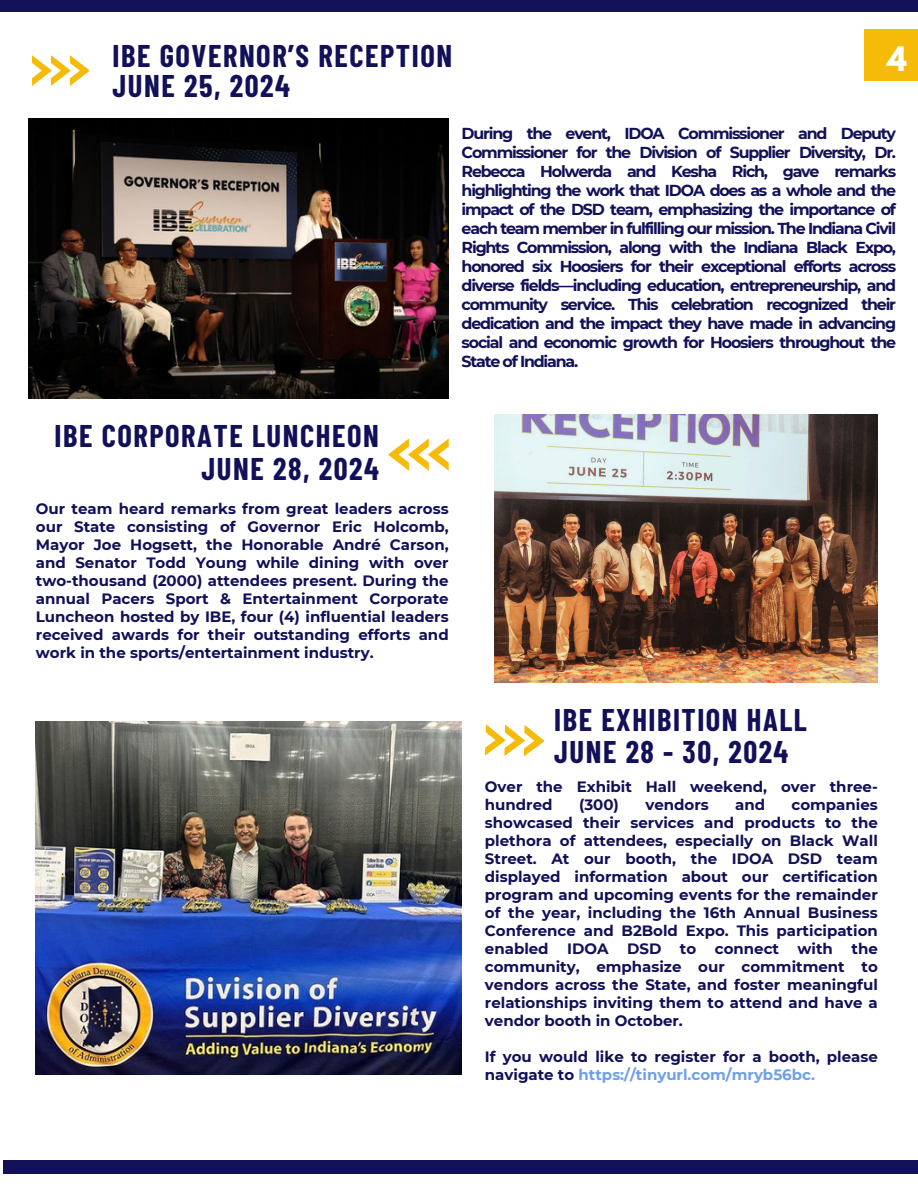
<style>
.page{position:relative;width:918px;height:1188px;background:#fff}
.page>*{position:absolute;margin:0;border:0;box-sizing:border-box;transform-origin:0 0}
.t1{font:700 30.6px/31.5px "Barlow Condensed";letter-spacing:.05em;color:#111059}
.t2{font:700 29.85px "League Spartan";color:#fff}
.t3{font:700 15.9px/19px "Montserrat";letter-spacing:-.075em;color:#111059;text-align:justify}
.t4{font:700 15px/18px "Montserrat";color:#111059}
.s1{color:#6f9fea}
</style>
<div class="page">
<svg style="left:32px;top:55px;width:58px;height:31px"></svg>
<div style="left:0;top:0;width:918px;height:12px;background:#111059"></div>
<div style="left:3px;top:1161px;width:915px;height:13px;background:#111059"></div>
<div style="left:864px;top:29px;width:54px;height:52px;background:#f6bb09"></div>
<svg style="left:485px;top:724px;width:59px;height:32px"></svg>
<svg style="left:388px;top:438px;width:61px;height:33px"></svg>
<img style="left:36px;top:721px;width:425px;height:353px">
<img style="left:28px;top:118px;width:421px;height:280px">
<img style="left:494px;top:415px;width:384px;height:268px">
<p class="t1" style="left:113px;top:39px;width:341px;line-height:30.3px">IBE GOVERNOR’S RECEPTION<br>JUNE 25, 2024</p>
<p class="t2" style="left:887px;top:44px;width:21px">4</p>
<h1 class="t3" style="left:462px;top:124px;width:436px">During the event, IDOA Commissioner and Deputy Commissioner for the Division of Supplier Diversity, Dr.<br>Rebecca Holwerda and Kesha Rich, gave remarks highlighting the work that IDOA does as a whole and the impact of the DSD team, emphasizing the importance of each team member in fulfilling our mission. The Indiana Civil Rights Commission, along with the Indiana Black Expo, honored six Hoosiers for their exceptional efforts across diverse fields—including education, entrepreneurship, and community service. This celebration recognized their dedication and the impact they have made in advancing social and economic growth for Hoosiers throughout the State of Indiana.</h1>
<p class="t1" style="left:55px;top:418px;width:326px;line-height:32.7px;text-align:right">IBE CORPORATE LUNCHEON<br>JUNE 28, 2024</p>
<p class="t4" style="left:36px;top:500px;width:414px;text-align:justify">Our team heard remarks from great leaders across our State consisting of Governor Eric Holcomb, Mayor Joe Hogsett, the Honorable André Carson, and Senator Todd Young while dining with over two-thousand (2000) attendees present. During the annual Pacers Sport &amp; Entertainment Corporate Luncheon hosted by IBE, four (4) influential leaders received awards for their outstanding efforts and work in the sports/entertainment industry.</p>
<p class="t1" style="left:554px;top:703px;width:254px">IBE EXHIBITION HALL<br>JUNE 28 - 30, 2024</p>
<p class="t4" style="left:485px;top:778px;width:394px">Over the Exhibit Hall weekend, over three&shy;hundred</p>
<p class="t4" style="left:485px;top:796px;width:394px;text-align:justify;text-indent:307px">companies showcased their services and products to the plethora of attendees, especially on Black Wall Street. At our booth, the IDOA DSD team displayed information about our certification program and upcoming events for the remainder of the year, including the 16th Annual Business Conference and B2Bold Expo. This participation enabled IDOA DSD to connect with the community, emphasize our commitment to vendors across the State, and foster meaningful relationships inviting them to attend and have a vendor booth in October.</p>
<h1 class="t4" style="left:485px;top:1048px;width:394px">If you would like to register for a booth, please navigate to <span class="s1">https://tinyurl.com/mryb56bc.</span></h1>
<p class="t4" style="left:579px;top:796px;width:41px">(300)</p>
<p class="t4" style="left:645px;top:796px;width:65px">vendors</p>
<p class="t4" style="left:735px;top:796px;width:31px">and</p>
</div>
